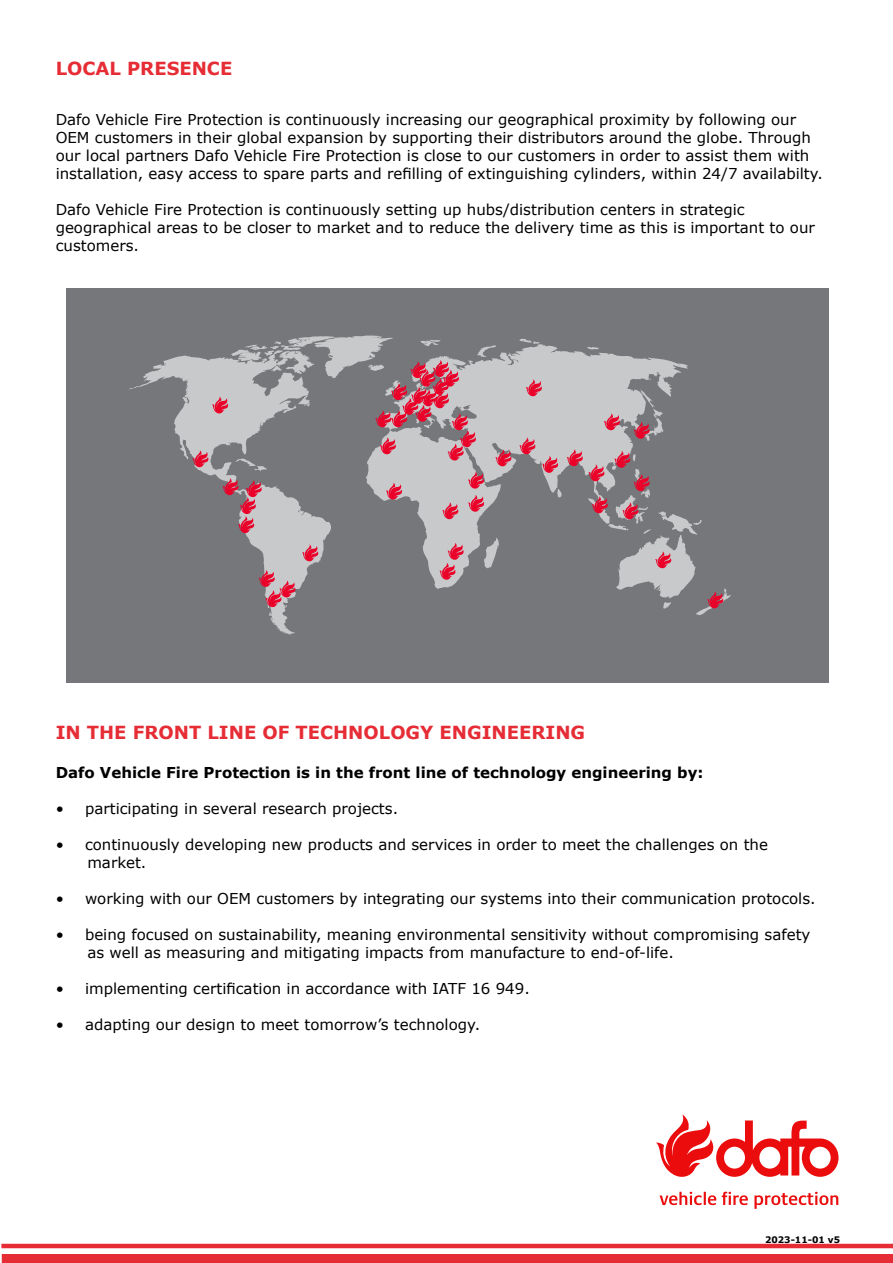
<style>
.page{position:relative;width:893px;height:1263px;background:#fff}
.page>*{position:absolute;margin:0;border:0;box-sizing:border-box;transform-origin:0 0}
.t1{font:700 18px "Verdana";color:#e62d36}
.t2{font:15px/18px "Verdana";color:#000}
.t3{font:700 15px "Verdana";color:#000}
.t4{font:700 9px "Verdana";color:#000}
</style>
<div class="page">
<hr style="left:1px;top:1244px;width:892px;height:4px;background:#e62d36">
<div style="left:2px;top:1254px;width:891px;height:9px;background:#e62d36"></div>
<svg style="left:656px;top:1114px;width:182px;height:63px"></svg>
<svg style="left:660px;top:1192px;width:56px;height:13px"></svg>
<svg style="left:722px;top:1192px;width:26px;height:13px"></svg>
<svg style="left:754px;top:1192px;width:84px;height:17px"></svg>
<div style="left:66px;top:288px;width:762px;height:395px;background:#76777b"></div>
<svg style="left:129px;top:335px;width:602px;height:300px"></svg>
<svg style="left:526px;top:379px;width:17px;height:18px"></svg>
<svg style="left:604px;top:413px;width:17px;height:18px"></svg>
<svg style="left:633px;top:422px;width:17px;height:17px"></svg>
<svg style="left:633px;top:474px;width:17px;height:17px"></svg>
<svg style="left:614px;top:451px;width:17px;height:17px"></svg>
<svg style="left:542px;top:456px;width:17px;height:17px"></svg>
<svg style="left:519px;top:437px;width:17px;height:18px"></svg>
<svg style="left:495px;top:449px;width:17px;height:18px"></svg>
<svg style="left:468px;top:472px;width:17px;height:17px"></svg>
<svg style="left:442px;top:502px;width:17px;height:18px"></svg>
<svg style="left:386px;top:483px;width:17px;height:17px"></svg>
<svg style="left:212px;top:396px;width:17px;height:18px"></svg>
<svg style="left:192px;top:450px;width:17px;height:18px"></svg>
<svg style="left:222px;top:478px;width:41px;height:55px"></svg>
<svg style="left:302px;top:544px;width:17px;height:18px"></svg>
<svg style="left:259px;top:570px;width:37px;height:37px"></svg>
<svg style="left:375px;top:360px;width:102px;height:101px"></svg>
<svg style="left:439px;top:543px;width:25px;height:37px"></svg>
<svg style="left:592px;top:496px;width:17px;height:18px"></svg>
<svg style="left:622px;top:502px;width:17px;height:18px"></svg>
<svg style="left:655px;top:551px;width:17px;height:18px"></svg>
<svg style="left:707px;top:591px;width:17px;height:18px"></svg>
<svg style="left:566px;top:449px;width:39px;height:33px"></svg>
<svg style="left:468px;top:495px;width:17px;height:17px"></svg>
<p class="t1" style="left:56px;top:55px;width:178px">LOCAL PRESENCE</p>
<p class="t2" style="left:56px;top:110px;width:769px">Dafo Vehicle Fire Protection is continuously increasing our geographical proximity by following our OEM customers in their global expansion by supporting their distributors around the globe. Through our local partners Dafo Vehicle Fire Protection is close to our customers in order to assist them with installation, easy access to spare parts and refilling of extinguishing cylinders, within 24/7 availabilty.</p>
<p class="t2" style="left:56px;top:200px;width:761px">Dafo Vehicle Fire Protection is continuously setting up hubs/distribution centers in strategic geographical areas to be closer to market and to reduce the delivery time as this is important to our customers.</p>
<p class="t1" style="left:56px;top:719px;width:531px">IN THE FRONT LINE OF TECHNOLOGY ENGINEERING</p>
<p class="t3" style="left:56px;top:762px;width:649px">Dafo Vehicle Fire Protection is in the front line of technology engineering by:</p>
<p class="t2" style="left:56px;top:800px;width:344px">• participating in several research projects.</p>
<p class="t2" style="left:87px;top:836px;width:682px;text-indent:-32px">• continuously developing new products and services in order to meet the challenges on the market.</p>
<p class="t2" style="left:56px;top:890px;width:761px">• working with our OEM customers by integrating our systems into their communication protocols.</p>
<p class="t2" style="left:87px;top:926px;width:724px;text-indent:-32px">• being focused on sustainability, meaning environmental sensitivity without compromising safety as well as measuring and mitigating impacts from manufacture to end-of-life.</p>
<p class="t2" style="left:56px;top:980px;width:476px">• implementing certification in accordance with IATF 16 949.</p>
<p class="t2" style="left:56px;top:1016px;width:426px">• adapting our design to meet tomorrow’s technology.</p>
<p class="t4" style="left:765px;top:1233px;width:77px">2023-11-01 v5</p>
</div>
